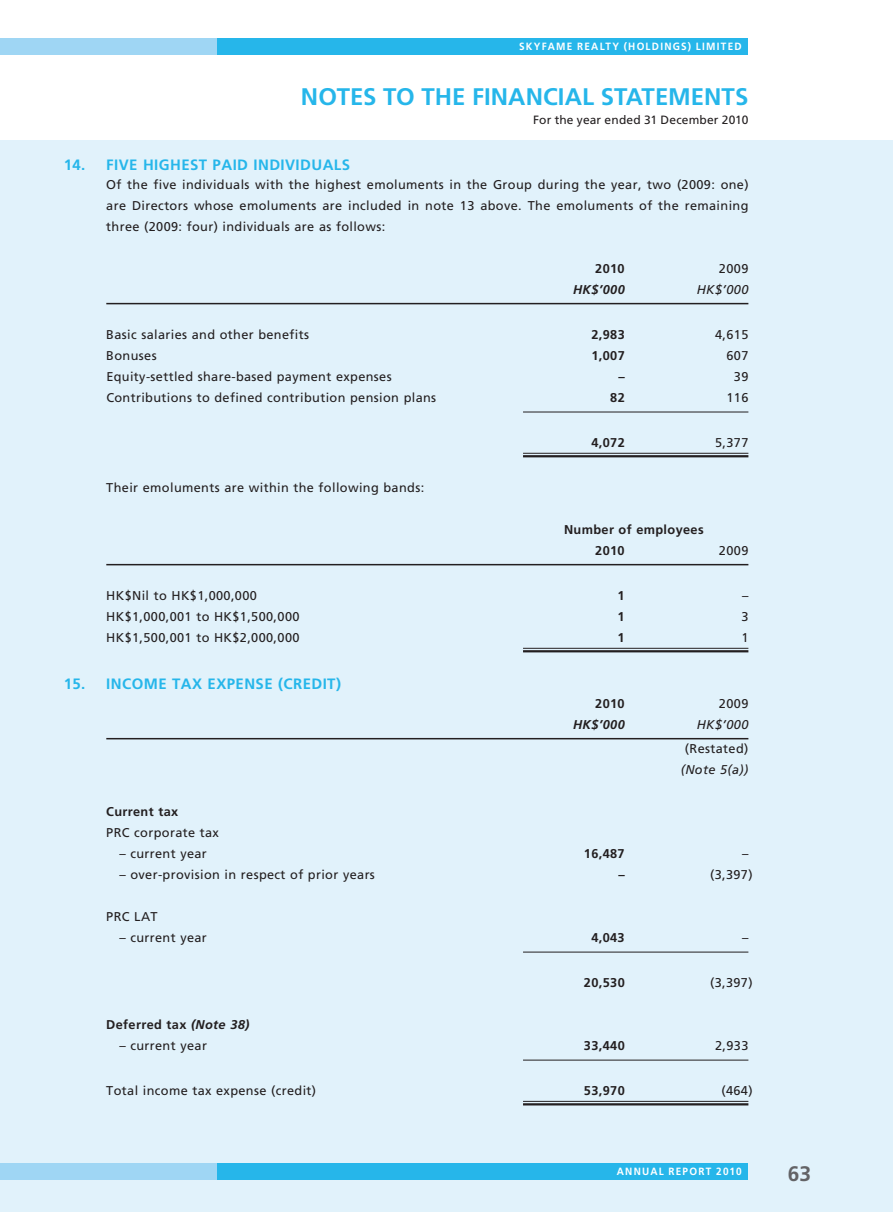
<style>
.page{position:relative;width:893px;height:1212px;background:#fff}
.page>*{position:absolute;margin:0;border:0;box-sizing:border-box;transform-origin:0 0}
.t1{font:700 24px "Frutiger LT Std";color:#26b6ea}
.t2{font:700 21px "Frutiger LT Std";color:#636366}
.t3{font:700 15px "Frutiger LT Std";letter-spacing:.03em;color:#26b6ea}
.t4{font:12.75px/21px "Frutiger LT Std";letter-spacing:.03em;color:#231f20;text-align:justify}
.t5{font:700 12.75px/21px "Frutiger LT Std";letter-spacing:.03em;color:#231f20}
.t6{font:italic 12.75px "Frutiger LT Std";letter-spacing:.03em;color:#231f20}
.t7{font:italic 700 12.75px "Frutiger LT Std";letter-spacing:.03em;color:#231f20}
.t8{font:12px "Frutiger LT Std";letter-spacing:.015em;color:#231f20}
.t9{font:700 10.5px "Frutiger LT Std";letter-spacing:.125em;color:#fff;scale:.95 1}
.s1{font-style:italic}
</style>
<div class="page">
<div style="left:0;top:140px;width:893px;height:1072px;background:#e1f2fb"></div>
<div style="left:0;top:39px;width:748px;height:16px;background:#26b6ea"></div>
<div style="left:0;top:1163px;width:748px;height:17px;background:#26b6ea"></div>
<div style="left:0;top:1163px;width:217px;height:17px;background:#9fd6f4"></div>
<div style="left:0;top:39px;width:217px;height:16px;background:#9fd6f4"></div>
<hr style="left:106px;top:303px;width:642px;height:1px;background:#231f20">
<hr style="left:523px;top:412px;width:225px;height:1px;background:#231f20">
<hr style="left:523px;top:453px;width:225px;height:1px;background:#231f20">
<hr style="left:523px;top:455px;width:225px;height:2px;background:#231f20">
<hr style="left:106px;top:564px;width:642px;height:1px;background:#231f20">
<hr style="left:523px;top:648px;width:225px;height:1px;background:#231f20">
<hr style="left:523px;top:650px;width:225px;height:2px;background:#231f20">
<hr style="left:106px;top:738px;width:642px;height:1px;background:#231f20">
<hr style="left:523px;top:952px;width:225px;height:1px;background:#231f20">
<hr style="left:523px;top:1060px;width:225px;height:1px;background:#231f20">
<hr style="left:523px;top:1101px;width:225px;height:1px;background:#231f20">
<hr style="left:523px;top:1103px;width:225px;height:2px;background:#231f20">
<p class="t9" style="left:519px;top:41px;width:236px">SKYFAME REALTY (HOLDINGS) LIMITED</p>
<h1 class="t1" style="left:301px;top:83px;width:33px">Notes</h1>
<h1 class="t1" style="left:383px;top:83px;width:54px">to the</h1>
<h1 class="t1" style="left:472px;top:83px;width:15px">financial</h1>
<h1 class="t1" style="left:601px;top:83px;width:16px">statements</h1>
<p class="t8" style="left:533px;top:113px;width:217px">For the year ended 31 December 2010</p>
<p class="t3" style="left:64px;top:156px;width:288px">14. FIVE HIGHEST PAID INDIVIDUALS</p>
<p class="t4" style="left:106px;top:174px;width:644px">Of the five individuals with the highest emoluments in the Group during the year, two (2009: one) are Directors whose emoluments are included in note 13 above. The emoluments of the remaining three (2009: four) individuals are as follows:</p>
<p class="t5" style="left:595px;top:258px;width:31px">2010</p>
<p class="t4" style="left:719px;top:258px;width:31px">2009</p>
<p class="t7" style="left:573px;top:282px;width:53px">HK$’000</p>
<p class="t6" style="left:697px;top:282px;width:53px">HK$’000</p>
<p class="t4" style="left:106px;top:324px;width:204px">Basic salaries and other benefits</p>
<p class="t5" style="left:591px;top:324px;width:35px">2,983</p>
<p class="t4" style="left:715px;top:324px;width:35px">4,615</p>
<p class="t4" style="left:106px;top:345px;width:52px">Bonuses</p>
<p class="t5" style="left:591px;top:345px;width:35px">1,007</p>
<p class="t4" style="left:726px;top:345px;width:23px">607</p>
<p class="t4" style="left:106px;top:366px;width:287px">Equity-settled share-based payment expenses</p>
<p class="t5" style="left:618px;top:366px;width:8px">–</p>
<p class="t4" style="left:734px;top:366px;width:16px">39</p>
<p class="t4" style="left:106px;top:387px;width:331px">Contributions to defined contribution pension plans</p>
<p class="t5" style="left:610px;top:387px;width:16px">82</p>
<p class="t4" style="left:726px;top:387px;width:23px">116</p>
<p class="t5" style="left:591px;top:432px;width:35px">4,072</p>
<p class="t4" style="left:715px;top:432px;width:35px">5,377</p>
<p class="t4" style="left:106px;top:477px;width:319px">Their emoluments are within the following bands:</p>
<p class="t5" style="left:595px;top:519px;width:110px;text-indent:-31px">Number of employees<br>2010</p>
<p class="t4" style="left:719px;top:540px;width:31px">2009</p>
<p class="t4" style="left:106px;top:585px;width:152px">HK$Nil to HK$1,000,000</p>
<p class="t5" style="left:618px;top:585px;width:9px">1</p>
<p class="t4" style="left:742px;top:585px;width:8px">–</p>
<p class="t4" style="left:106px;top:606px;width:195px">HK$1,000,001 to HK$1,500,000</p>
<p class="t5" style="left:618px;top:606px;width:9px">1</p>
<p class="t4" style="left:741px;top:606px;width:9px">3</p>
<p class="t4" style="left:106px;top:627px;width:195px">HK$1,500,001 to HK$2,000,000</p>
<p class="t5" style="left:618px;top:627px;width:9px">1</p>
<p class="t4" style="left:741px;top:627px;width:9px">1</p>
<p class="t3" style="left:64px;top:675px;width:279px">15. INCOME TAX EXPENSE (CREDIT)</p>
<p class="t5" style="left:595px;top:693px;width:31px">2010</p>
<p class="t4" style="left:719px;top:693px;width:31px">2009</p>
<p class="t7" style="left:573px;top:717px;width:53px">HK$’000</p>
<p class="t6" style="left:697px;top:717px;width:53px">HK$’000</p>
<p class="t4" style="left:685px;top:738px;width:65px">(Restated)</p>
<p class="t6" style="left:681px;top:762px;width:69px">(Note 5(a))</p>
<p class="t5" style="left:106px;top:801px;width:73px">Current tax</p>
<p class="t4" style="left:106px;top:822px;width:114px">PRC corporate tax</p>
<p class="t4" style="left:119px;top:843px;width:89px">– current year</p>
<p class="t5" style="left:584px;top:843px;width:42px">16,487</p>
<p class="t4" style="left:742px;top:843px;width:8px">–</p>
<p class="t4" style="left:119px;top:864px;width:257px">– over-provision in respect of prior years</p>
<p class="t5" style="left:618px;top:864px;width:8px">–</p>
<p class="t4" style="left:710px;top:864px;width:44px">(3,397)</p>
<p class="t4" style="left:106px;top:906px;width:53px">PRC LAT</p>
<p class="t4" style="left:119px;top:927px;width:89px">– current year</p>
<p class="t5" style="left:591px;top:927px;width:35px">4,043</p>
<p class="t4" style="left:742px;top:927px;width:8px">–</p>
<p class="t5" style="left:584px;top:972px;width:42px">20,530</p>
<p class="t4" style="left:710px;top:972px;width:44px">(3,397)</p>
<p class="t5" style="left:106px;top:1014px;width:145px">Deferred tax <span class="s1">(Note 38)</span></p>
<p class="t4" style="left:119px;top:1035px;width:89px">– current year</p>
<p class="t5" style="left:584px;top:1035px;width:42px">33,440</p>
<p class="t4" style="left:715px;top:1035px;width:35px">2,933</p>
<p class="t4" style="left:106px;top:1080px;width:211px">Total income tax expense (credit)</p>
<p class="t5" style="left:584px;top:1080px;width:42px">53,970</p>
<p class="t4" style="left:721px;top:1080px;width:33px">(464)</p>
<p class="t9" style="left:617px;top:1165px;width:133px">ANNUAL REPORT 2010</p>
<h2 class="t2" style="left:788px;top:1161px;width:25px">63</h2>
</div>
